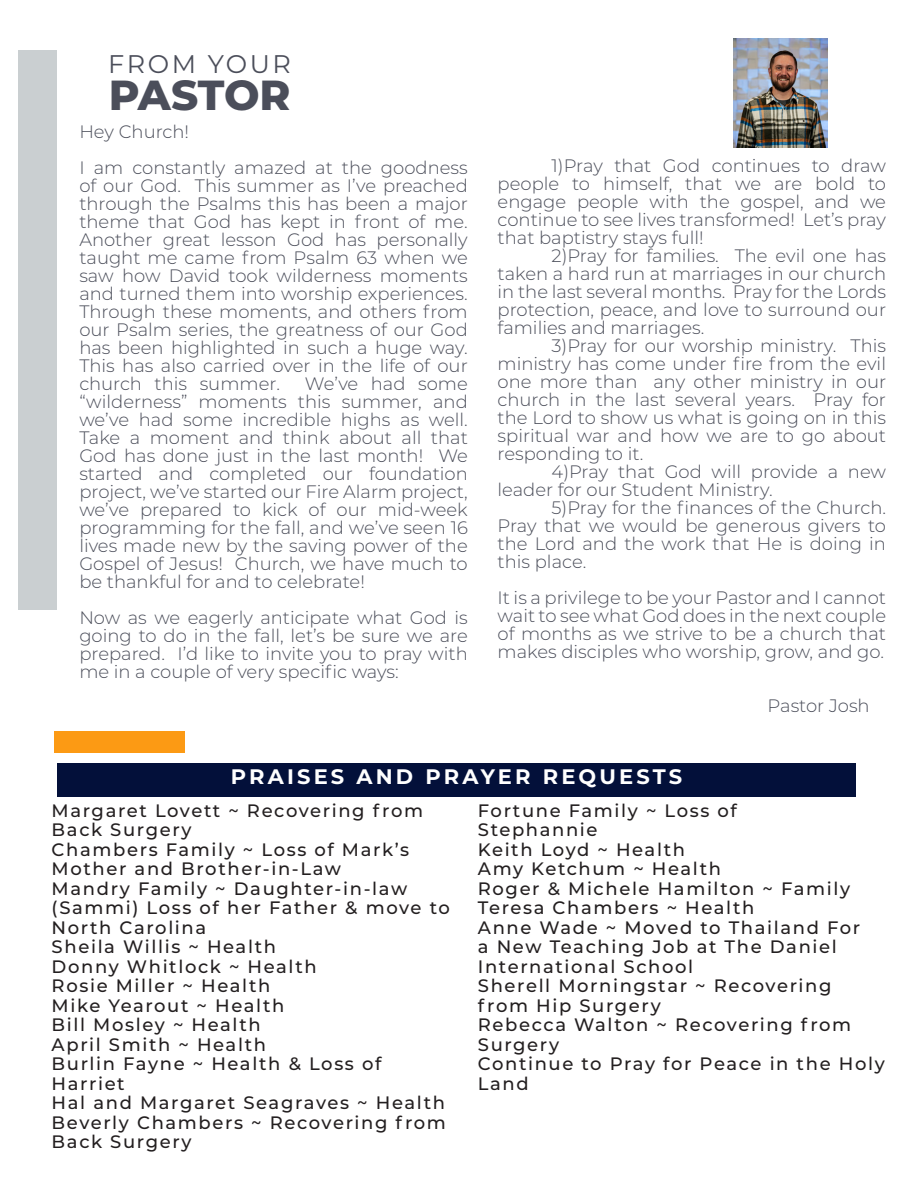
<style>
.page{position:relative;width:918px;height:1188px;background:#fff}
.page>*{position:absolute;margin:0;border:0;box-sizing:border-box;transform-origin:0 0}
.TOC_-_Align_Left{font:800 42px "Montserrat";letter-spacing:-.01em;color:#4b4e5a}
.Subheading_01{font:25.5px "Montserrat";letter-spacing:.1em;color:#4b4e5a}
.Body_02_-_Align_Right{font:700 21px "Montserrat";letter-spacing:.15em;color:#fff}
.Body_01_-_Align_Left{font:300 18px/18px "Montserrat";color:#4b4e5a;text-align:justify}
.Body_02_-_Align_Right-2{font:500 18px/19.5px "Montserrat";letter-spacing:.09em;color:#231f20}
</style>
<div class="page">
<div style="left:18px;top:50px;width:39px;height:559px;background:#cacfd1"></div>
<div style="left:54px;top:731px;width:131px;height:22px;background:#fc9a14"></div>
<img style="left:733px;top:39px;width:94px;height:108px">
<div style="left:57px;top:763px;width:799px;height:33px;background:#03103a"></div>
<p class="Subheading_01" style="left:108px;top:46px;width:184px">FROM YOUR</p>
<p class="TOC_-_Align_Left" style="left:109px;top:64px;width:183px">PASTOR</p>
<p class="Body_01_-_Align_Left" style="left:79px;top:122px;width:111px">Hey Church!</p>
<p class="Body_01_-_Align_Left" style="left:79px;top:158px;width:390px">I am constantly amazed at the goodness of our God. This summer as I’ve preached through the Psalms this has been a major theme that God has kept in front of me.<br>Another great lesson God has personally taught me came from Psalm 63 when we saw how David took wilderness moments and turned them into worship experiences.<br>Through these moments, and others from our Psalm series, the greatness of our God has been highlighted in such a huge way.<br>This has also carried over in the life of our church this summer.</p>
<p class="Body_01_-_Align_Left" style="left:79px;top:374px;width:390px;text-indent:226px">We’ve had some “wilderness” moments this summer, and we’ve had some incredible highs as well.<br>Take a moment and think about all that God has done just in the last month! We started and completed our foundation project, we’ve started our Fire Alarm project, we’ve prepared to kick of our mid-week programming for the fall, and we’ve seen 16 lives made new by the saving power of the Gospel of Jesus! Church, we have much to be thankful for and to celebrate!</p>
<p class="Body_01_-_Align_Left" style="left:79px;top:608px;width:390px">Now as we eagerly anticipate what God is going to do in the fall, let’s be sure we are prepared. I’d like to invite you to pray with me in a couple of very specific ways:</p>
<p class="Body_01_-_Align_Left" style="left:498px;top:156px;width:390px;text-indent:54px">1)Pray that God continues to draw people to himself, that we are bold to engage people with the gospel, and we continue to see lives transformed! Let’s pray that baptistry stays full!</p>
<p class="Body_01_-_Align_Left" style="left:498px;top:246px;width:390px;text-indent:54px">2)Pray for families. The evil one has taken a hard run at marriages in our church in the last several months. Pray for the Lords protection, peace, and love to surround our families and marriages.</p>
<p class="Body_01_-_Align_Left" style="left:498px;top:336px;width:390px;text-indent:54px">3)Pray for our worship ministry. This ministry has come under fire from the evil one more than any other ministry in our church in the last several years. Pray for the Lord to show us what is going on in this spiritual war and how we are to go about responding to it.</p>
<p class="Body_01_-_Align_Left" style="left:498px;top:462px;width:390px;text-indent:54px">4)Pray that God will provide a new leader for our Student Ministry.</p>
<p class="Body_01_-_Align_Left" style="left:498px;top:498px;width:390px;text-indent:54px">5)Pray for the finances of the Church.<br>Pray that we would be generous givers to the Lord and the work that He is doing in this place.</p>
<p class="Body_01_-_Align_Left" style="left:498px;top:588px;width:390px">It is a privilege to be your Pastor and I cannot wait to see what God does in the next couple of months as we strive to be a church that makes disciples who worship, grow, and go.</p>
<p class="Body_01_-_Align_Left" style="left:768px;top:696px;width:104px">Pastor Josh</p>
<p class="Body_02_-_Align_Right" style="left:231px;top:761px;width:453px">PRAISES AND PRAYER REQUESTS</p>
<p class="Body_02_-_Align_Right-2" style="left:52px;top:800px;width:373px">Margaret Lovett ~ Recovering from<br>Back Surgery</p>
<p class="Body_02_-_Align_Right-2" style="left:52px;top:839px;width:359px">Chambers Family ~ Loss of Mark’s<br>Mother and Brother-in-Law</p>
<p class="Body_02_-_Align_Right-2" style="left:52px;top:878px;width:400px">Mandry Family ~ Daughter-in-law (Sammi) Loss of her Father &amp; move to<br>North Carolina</p>
<p class="Body_02_-_Align_Right-2" style="left:52px;top:937px;width:226px">Sheila Willis ~ Health</p>
<p class="Body_02_-_Align_Right-2" style="left:52px;top:956px;width:267px">Donny Whitlock ~ Health</p>
<p class="Body_02_-_Align_Right-2" style="left:52px;top:976px;width:220px">Rosie Miller ~ Health</p>
<p class="Body_02_-_Align_Right-2" style="left:52px;top:995px;width:234px">Mike Yearout ~ Health</p>
<p class="Body_02_-_Align_Right-2" style="left:52px;top:1015px;width:211px">Bill Mosley ~ Health</p>
<p class="Body_02_-_Align_Right-2" style="left:52px;top:1034px;width:216px">April Smith ~ Health</p>
<p class="Body_02_-_Align_Right-2" style="left:52px;top:1054px;width:332px">Burlin Fayne ~ Health &amp; Loss of<br>Harriet</p>
<p class="Body_02_-_Align_Right-2" style="left:52px;top:1093px;width:395px">Hal and Margaret Seagraves ~ Health</p>
<p class="Body_02_-_Align_Right-2" style="left:52px;top:1112px;width:396px">Beverly Chambers ~ Recovering from<br>Back Surgery</p>
<p class="Body_02_-_Align_Right-2" style="left:478px;top:800px;width:261px">Fortune Family ~ Loss of<br>Stephannie</p>
<p class="Body_02_-_Align_Right-2" style="left:478px;top:839px;width:209px">Keith Loyd ~ Health</p>
<p class="Body_02_-_Align_Right-2" style="left:478px;top:859px;width:245px">Amy Ketchum ~ Health</p>
<p class="Body_02_-_Align_Right-2" style="left:478px;top:878px;width:374px">Roger &amp; Michele Hamilton ~ Family</p>
<p class="Body_02_-_Align_Right-2" style="left:478px;top:898px;width:278px">Teresa Chambers ~ Health</p>
<p class="Body_02_-_Align_Right-2" style="left:478px;top:917px;width:384px">Anne Wade ~ Moved to Thailand For a New Teaching Job at The Daniel<br>International School</p>
<p class="Body_02_-_Align_Right-2" style="left:478px;top:976px;width:355px">Sherell Morningstar ~ Recovering from Hip Surgery</p>
<p class="Body_02_-_Align_Right-2" style="left:478px;top:1015px;width:375px">Rebecca Walton ~ Recovering from<br>Surgery</p>
<p class="Body_02_-_Align_Right-2" style="left:478px;top:1054px;width:409px">Continue to Pray for Peace in the Holy<br>Land</p>
</div>
